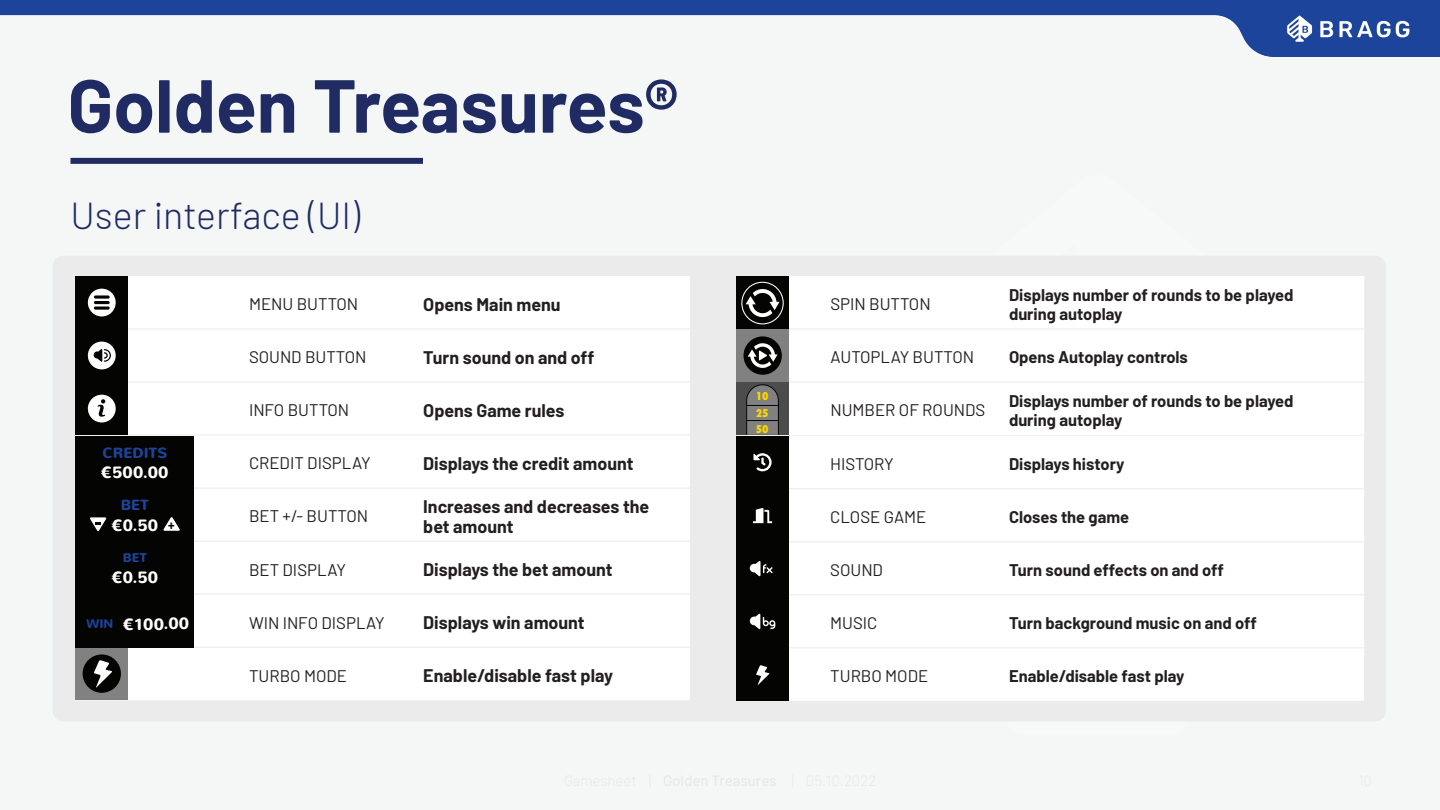
<style>
.page{position:relative;width:1440px;height:810px;background:#f5f7f7}
.page>*{position:absolute;margin:0;border:0;box-sizing:border-box;transform-origin:0 0}
.t1{font:700 75px "Barlow";color:#202b64}
.t2{font:300 37.5px "Barlow";color:#202b64}
.t3{font:700 17.85px/19.4px "Barlow";color:#231f20}
.t4{font:16.8px "Barlow";color:#231f20}
.t5{font:700 16.5px/19.4px "Barlow";color:#231f20}
.t6{font:700 16.27px "Nunito";letter-spacing:.005em;color:#fff}
.t7{font:700 14.7px "Nunito";color:#1d449b}
.t8{font:800 condensed 12.83px "Futura";color:#040503}
.t9{font:700 12.6px "Nunito";color:#1d449b}
.t10{font:800 condensed 10.5px/16.3px "Futura";color:#fcd604;text-align:justify}
</style>
<div class="page">
<img style="left:0;top:0;width:1440px;height:57px">
<div style="left:70px;top:158px;width:353px;height:6px;background:#202b64"></div>
<div style="left:52px;top:256px;width:1334px;height:466px;background:#ebebec;border-radius:11px"></div>
<div style="left:76px;top:276px;width:614px;height:424px;background:#fff"></div>
<hr style="left:76px;top:329px;width:341px;height:1px;background:#ebebec">
<hr style="left:417px;top:329px;width:273px;height:1px;background:#ebebec">
<hr style="left:76px;top:382px;width:341px;height:1px;background:#ebebec">
<hr style="left:417px;top:382px;width:273px;height:1px;background:#ebebec">
<hr style="left:76px;top:435px;width:341px;height:1px;background:#ebebec">
<hr style="left:417px;top:435px;width:273px;height:1px;background:#ebebec">
<hr style="left:76px;top:488px;width:341px;height:1px;background:#ebebec">
<hr style="left:417px;top:488px;width:273px;height:1px;background:#ebebec">
<hr style="left:76px;top:541px;width:341px;height:1px;background:#ebebec">
<hr style="left:417px;top:541px;width:273px;height:1px;background:#ebebec">
<hr style="left:76px;top:594px;width:341px;height:1px;background:#ebebec">
<hr style="left:417px;top:594px;width:273px;height:1px;background:#ebebec">
<hr style="left:76px;top:647px;width:341px;height:1px;background:#ebebec">
<hr style="left:417px;top:647px;width:273px;height:1px;background:#ebebec">
<div style="left:76px;top:277px;width:52px;height:52px;background:#040503"></div>
<div style="left:88px;top:289px;width:28px;height:27px;background:#fff;border-radius:50%"></div>
<svg style="left:94px;top:306px;width:16px;height:4px"></svg>
<hr style="left:94px;top:301px;width:16px;height:3px;background:#040503;border-radius:2px">
<svg style="left:94px;top:295px;width:16px;height:4px"></svg>
<div style="left:76px;top:330px;width:52px;height:52px;background:#040503"></div>
<div style="left:88px;top:342px;width:28px;height:27px;background:#fff;border-radius:50%"></div>
<svg style="left:94px;top:349px;width:17px;height:13px"></svg>
<div style="left:76px;top:648px;width:52px;height:52px;background:#808180"></div>
<div style="left:83px;top:654px;width:38px;height:39px;background:#040503;border-radius:50%"></div>
<svg style="left:94px;top:660px;width:18px;height:28px"></svg>
<div style="left:76px;top:383px;width:52px;height:52px;background:#040503"></div>
<div style="left:88px;top:395px;width:28px;height:27px;background:#fff;border-radius:50%"></div>
<svg style="left:97px;top:399px;width:8px;height:18px"></svg>
<div style="left:76px;top:436px;width:118px;height:52px;background:#040503"></div>
<div style="left:76px;top:489px;width:118px;height:52px;background:#040503"></div>
<svg style="left:163px;top:517px;width:17px;height:14px"></svg>
<svg style="left:90px;top:517px;width:17px;height:14px"></svg>
<div style="left:76px;top:542px;width:118px;height:52px;background:#040503"></div>
<div style="left:76px;top:595px;width:118px;height:52px;background:#040503"></div>
<div style="left:737px;top:276px;width:627px;height:159px;background:#fff"></div>
<hr style="left:737px;top:329px;width:266px;height:1px;background:#ebebec">
<hr style="left:1003px;top:329px;width:361px;height:1px;background:#ebebec">
<hr style="left:737px;top:382px;width:266px;height:1px;background:#ebebec">
<hr style="left:1003px;top:382px;width:361px;height:1px;background:#ebebec">
<div style="left:736px;top:383px;width:53px;height:52px;background:#4c4c4c"></div>
<svg style="left:746px;top:384px;width:33px;height:51px;background:#6e6e6d"></svg>
<div style="left:736px;top:277px;width:53px;height:52px;background:#040503"></div>
<div style="left:741px;top:282px;width:43px;height:42px;border:1px solid #fff;border-radius:50%"></div>
<svg style="left:746px;top:288px;width:34px;height:30px"></svg>
<div style="left:737px;top:330px;width:52px;height:52px;background:#808180"></div>
<div style="left:744px;top:336px;width:38px;height:39px;background:#040503;border-radius:50%"></div>
<svg style="left:748px;top:343px;width:30px;height:25px"></svg>
<div style="left:736px;top:436px;width:628px;height:265px;background:#fff"></div>
<hr style="left:737px;top:488px;width:266px;height:1px;background:#ebebec">
<hr style="left:1003px;top:488px;width:361px;height:1px;background:#ebebec">
<hr style="left:737px;top:541px;width:266px;height:1px;background:#ebebec">
<hr style="left:1003px;top:541px;width:361px;height:1px;background:#ebebec">
<hr style="left:737px;top:594px;width:266px;height:1px;background:#ebebec">
<hr style="left:1003px;top:594px;width:361px;height:1px;background:#ebebec">
<hr style="left:737px;top:647px;width:266px;height:1px;background:#ebebec">
<hr style="left:1003px;top:647px;width:361px;height:1px;background:#ebebec">
<div style="left:736px;top:436px;width:53px;height:52px;background:#040503"></div>
<svg style="left:753px;top:453px;width:19px;height:18px"></svg>
<div style="left:736px;top:490px;width:53px;height:52px;background:#040503"></div>
<svg style="left:753px;top:508px;width:19px;height:15px"></svg>
<div style="left:736px;top:543px;width:53px;height:52px;background:#040503"></div>
<svg style="left:750px;top:561px;width:23px;height:15px"></svg>
<div style="left:736px;top:596px;width:53px;height:52px;background:#040503"></div>
<svg style="left:750px;top:614px;width:25px;height:15px"></svg>
<div style="left:736px;top:649px;width:53px;height:52px;background:#040503"></div>
<svg style="left:756px;top:665px;width:14px;height:20px"></svg>
<h1 class="t1" style="left:68px;top:50px;width:612px">Golden Treasures®</h1>
<h2 class="t2" style="left:70px;top:189px;width:291px">User interface (UI)</h2>
<p class="t7" style="left:102px;top:443px;width:66px">CREDITS</p>
<p class="t6" style="left:101px;top:462px;width:69px">€500.00</p>
<p class="t7" style="left:121px;top:496px;width:30px">BET</p>
<p class="t6" style="left:112px;top:514px;width:48px">€0.50</p>
<p class="t9" style="left:123px;top:549px;width:26px">BET</p>
<p class="t8" style="left:168px;top:516px;width:8px">+</p>
<p class="t6" style="left:112px;top:567px;width:48px">€0.50</p>
<p class="t6" style="left:123px;top:613px;width:68px">€100.00</p>
<p class="t9" style="left:87px;top:616px;width:28px">WIN</p>
<p class="t4" style="left:249px;top:292px;width:111px">MENU BUTTON</p>
<p class="t3" style="left:423px;top:293px;width:139px">Opens Main menu</p>
<p class="t4" style="left:249px;top:345px;width:119px">SOUND BUTTON</p>
<p class="t3" style="left:423px;top:346px;width:173px">Turn sound on and off</p>
<p class="t4" style="left:249px;top:398px;width:102px">INFO BUTTON</p>
<p class="t3" style="left:423px;top:399px;width:143px">Opens Game rules</p>
<p class="t4" style="left:249px;top:451px;width:123px">CREDIT DISPLAY</p>
<p class="t3" style="left:423px;top:452px;width:212px">Displays the credit amount</p>
<p class="t4" style="left:249px;top:504px;width:121px">BET +/- BUTTON</p>
<p class="t3" style="left:423px;top:496px;width:228px">Increases and decreases the bet amount</p>
<p class="t4" style="left:249px;top:557px;width:98px">BET DISPLAY</p>
<p class="t3" style="left:423px;top:559px;width:191px">Displays the bet amount</p>
<p class="t4" style="left:249px;top:610px;width:137px">WIN INFO DISPLAY</p>
<p class="t3" style="left:423px;top:612px;width:163px">Displays win amount</p>
<p class="t4" style="left:249px;top:663px;width:100px">TURBO MODE</p>
<p class="t3" style="left:423px;top:665px;width:191px">Enable/disable fast play</p>
<p class="t10" style="left:756px;top:388px;width:14px">10<br>25<br>50</p>
<p class="t4" style="left:830px;top:292px;width:102px">SPIN BUTTON</p>
<p class="t5" style="left:1009px;top:284px;width:286px">Displays number of rounds to be played during autoplay</p>
<p class="t4" style="left:830px;top:345px;width:145px">AUTOPLAY BUTTON</p>
<p class="t5" style="left:1009px;top:346px;width:180px">Opens Autoplay controls</p>
<p class="t4" style="left:830px;top:398px;width:156px">NUMBER OF ROUNDS</p>
<p class="t5" style="left:1009px;top:390px;width:286px">Displays number of rounds to be played during autoplay</p>
<p class="t4" style="left:830px;top:452px;width:65px">HISTORY</p>
<p class="t5" style="left:1009px;top:453px;width:117px">Displays history</p>
<p class="t4" style="left:830px;top:505px;width:98px">CLOSE GAME</p>
<p class="t5" style="left:1009px;top:506px;width:122px">Closes the game</p>
<p class="t4" style="left:830px;top:558px;width:54px">SOUND</p>
<p class="t5" style="left:1009px;top:559px;width:216px">Turn sound effects on and off</p>
<p class="t4" style="left:830px;top:611px;width:49px">MUSIC</p>
<p class="t5" style="left:1009px;top:612px;width:249px">Turn background music on and off</p>
<p class="t4" style="left:830px;top:664px;width:100px">TURBO MODE</p>
<p class="t5" style="left:1009px;top:665px;width:177px">Enable/disable fast play</p>
</div>
